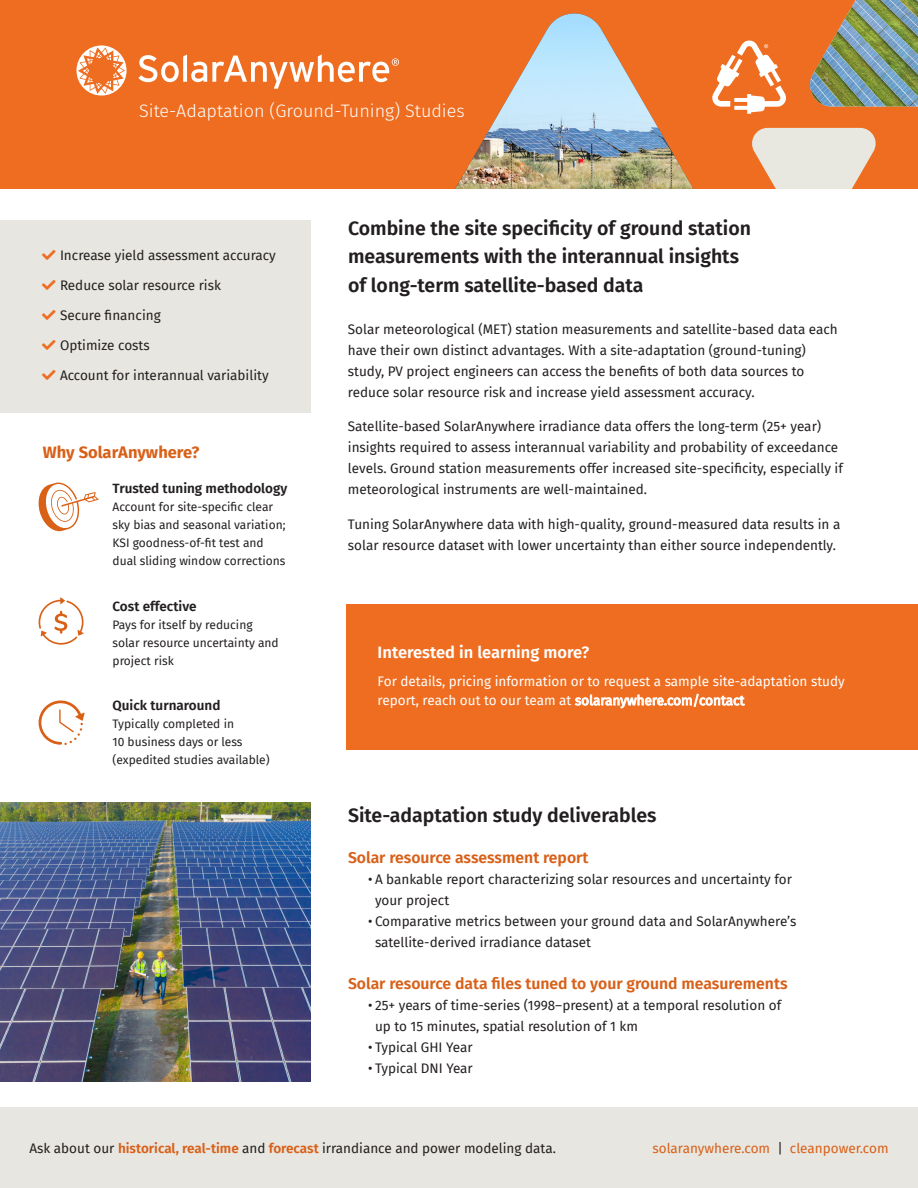
<style>
.page{position:relative;width:918px;height:1188px;background:#fff}
.page>*{position:absolute;margin:0;border:0;box-sizing:border-box;transform-origin:0 0}
.Large_Header{font:600 19.5px/28.5px "Fira Sans";color:#231f20}
.t1{font:300 18px "Fira Sans";color:#fff}
.Paragraph{font:600 16.5px "Fira Sans";color:#fff}
.Paragraph_Header{font:700 16.5px "Fira Sans";color:#d86018}
.Paragraph-2{font:600 15.75px "Fira Sans";color:#d86018}
.Large_Header-2{font:13.5px/21px "Fira Sans";color:#231f20}
.Paragraph-3{font:13.5px/19.5px "Fira Sans";color:#fff}
.Paragraph-4{font:13.5px "Fira Sans";color:#231f20}
.Icon_Text_-_head{font:600 13.5px "Fira Sans";color:#231f20}
.Paragraph-5{font:13.5px "Fira Sans";color:#d86018}
.Icon_Text_-_head-2{font:12px/18px "Fira Sans";color:#231f20}
.s1{font-weight:600;color:#d86018}
.s2{color:#231f20}
</style>
<div class="page">
<div style="left:0;top:1107px;width:918px;height:81px;background:#e8e6e0"></div>
<div style="left:0;top:0;width:918px;height:189px;background:#ef6d20"></div>
<img style="left:810px;top:0;width:108px;height:106px">
<svg style="left:712px;top:40px;width:74px;height:74px"></svg>
<svg style="left:752px;top:128px;width:124px;height:61px;background:#e9d5c3"></svg>
<div style="left:0;top:220px;width:310px;height:193px;background:#e8e6e0"></div>
<img style="left:0;top:802px;width:310px;height:280px">
<svg style="left:138px;top:54px;width:261px;height:35px"></svg>
<svg style="left:77px;top:45px;width:50px;height:51px"></svg>
<svg style="left:38px;top:482px;width:61px;height:49px"></svg>
<div style="left:346px;top:604px;width:572px;height:146px;background:#ef6d20"></div>
<img style="left:455px;top:14px;width:238px;height:175px">
<svg style="left:39px;top:701px;width:46px;height:44px"></svg>
<svg style="left:39px;top:597px;width:45px;height:48px"></svg>
<p class="t1" style="left:139px;top:98px;width:327px">Site-Adaptation (Ground-Tuning) Studies</p>
<p class="Large_Header-2" style="left:60px;top:245px;width:217px">Increase yield assessment accuracy</p>
<p class="Large_Header-2" style="left:60px;top:275px;width:162px">Reduce solar resource risk</p>
<p class="Large_Header-2" style="left:60px;top:305px;width:102px">Secure financing</p>
<p class="Large_Header-2" style="left:60px;top:335px;width:91px">Optimize costs</p>
<p class="Large_Header-2" style="left:60px;top:365px;width:210px">Account for interannual variability</p>
<p class="Paragraph_Header" style="left:43px;top:439px;width:158px">Why SolarAnywhere?</p>
<p class="Icon_Text_-_head" style="left:113px;top:477px;width:176px">Trusted tuning methodology</p>
<p class="Icon_Text_-_head-2" style="left:113px;top:497px;width:175px">Account for site-specific clear sky bias and seasonal variation;<br>KSI goodness-of-fit test and dual sliding window corrections</p>
<p class="Icon_Text_-_head" style="left:113px;top:596px;width:86px">Cost effective</p>
<p class="Icon_Text_-_head-2" style="left:113px;top:616px;width:168px">Pays for itself by reducing solar resource uncertainty and project risk</p>
<p class="Icon_Text_-_head" style="left:113px;top:695px;width:109px">Quick turnaround</p>
<p class="Icon_Text_-_head-2" style="left:113px;top:715px;width:159px">Typically completed in<br>10 business days or less (expedited studies available)</p>
<p class="Large_Header" style="left:348px;top:212px;width:405px">Combine the site specificity of ground station measurements with the interannual insights of long-term satellite-based data</p>
<p class="Large_Header-2" style="left:348px;top:318px;width:491px">Solar meteorological (MET) station measurements and satellite-based data each have their own distinct advantages. With a site-adaptation (ground-tuning) study, PV project engineers can access the benefits of both data sources to reduce solar resource risk and increase yield assessment accuracy.</p>
<p class="Large_Header-2" style="left:348px;top:416px;width:497px">Satellite-based SolarAnywhere irradiance data offers the long-term (25+ year) insights required to assess interannual variability and probability of exceedance levels. Ground station measurements offer increased site-specificity, especially if meteorological instruments are well-maintained.</p>
<p class="Large_Header-2" style="left:348px;top:513px;width:494px">Tuning SolarAnywhere data with high-quality, ground-measured data results in a solar resource dataset with lower uncertainty than either source independently.</p>
<p class="Paragraph" style="left:378px;top:639px;width:213px">Interested in learning more?</p>
<p class="Paragraph-3" style="left:378px;top:671px;width:469px">For details, pricing information or to request a sample site-adaptation study report, reach out to our team at solaranywhere.com/contact</p>
<p class="Large_Header" style="left:348px;top:800px;width:310px">Site-adaptation study deliverables</p>
<p class="Paragraph-2" style="left:348px;top:845px;width:242px">Solar resource assessment report</p>
<p class="Large_Header-2" style="left:375px;top:869px;width:418px;text-indent:-7px">• A bankable report characterizing solar resources and uncertainty for your project</p>
<p class="Large_Header-2" style="left:375px;top:911px;width:423px;text-indent:-7px">• Comparative metrics between your ground data and SolarAnywhere’s satellite-derived irradiance dataset</p>
<p class="Paragraph-2" style="left:348px;top:971px;width:441px">Solar resource data files tuned to your ground measurements</p>
<p class="Large_Header-2" style="left:375px;top:995px;width:408px;text-indent:-7px">• 25+ years of time-series (1998–present) at a temporal resolution of up to 15 minutes, spatial resolution of 1 km</p>
<p class="Large_Header-2" style="left:368px;top:1037px;width:106px">• Typical GHI Year</p>
<p class="Large_Header-2" style="left:368px;top:1058px;width:106px">• Typical DNI Year</p>
<p class="Paragraph-4" style="left:29px;top:1138px;width:528px">Ask about our <span class="s1">historical, real-time</span> and <span class="s1">forecast</span> irrandiance and power modeling data.</p>
<p class="Paragraph-5" style="left:653px;top:1138px;width:238px">solaranywhere.com <span class="s2">|</span> cleanpower.com</p>
</div>
